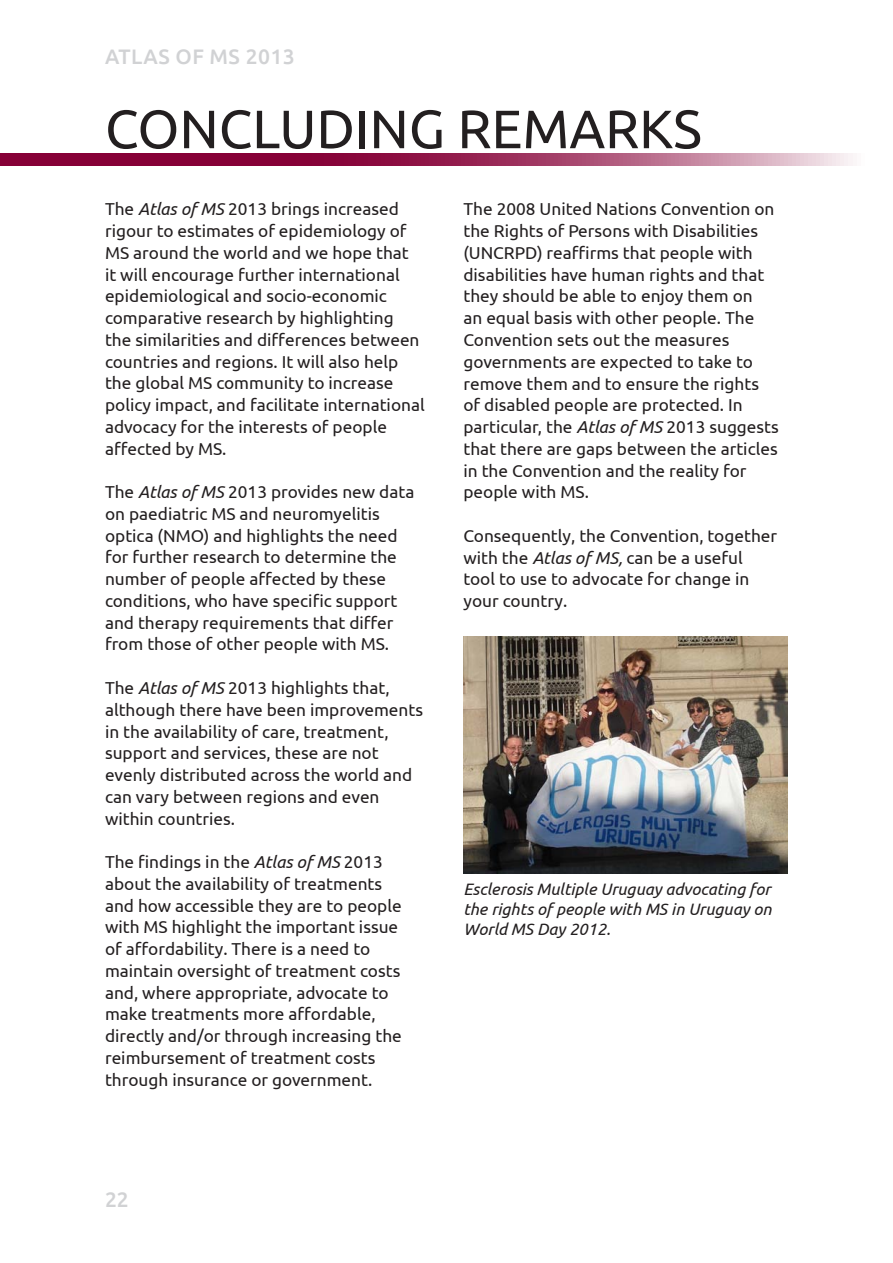
<style>
.page{position:relative;width:893px;height:1263px;background:#fff}
.page>*{position:absolute;margin:0;border:0;box-sizing:border-box;transform-origin:0 0}
.t1{font:54px "Ubuntu";color:#231f20}
.t2{font:500 21px "Ubuntu";letter-spacing:.02em;color:#d1d2d4}
.t3{font:17.25px/21.8px "Ubuntu";color:#231f20}
.t4{font:italic 16.5px/19.8px "Ubuntu";color:#231f20;text-align:justify}
.s1{font-style:italic}
</style>
<div class="page">
<svg style="left:0;top:153px;width:853px;height:13px"></svg>
<img style="left:463px;top:636px;width:325px;height:238px">
<p class="t2" style="left:105px;top:43px;width:191px">ATLAS OF MS 2013</p>
<p class="t1" style="left:105px;top:96px;width:598px">CONCLUDING REMARKS</p>
<p class="t3" style="left:105px;top:198px;width:321px">The <span class="s1">Atlas of MS</span> 2013 brings increased rigour to estimates of epidemiology of MS around the world and we hope that<br>it will encourage further international epidemiological and socio-economic comparative research by highlighting<br>the similarities and differences between countries and regions. It will also help the global MS community to increase policy impact, and facilitate international advocacy for the interests of people affected by MS.</p>
<p class="t3" style="left:105px;top:481px;width:311px">The <span class="s1">Atlas of MS</span> 2013 provides new data on paediatric MS and neuromyelitis optica (NMO) and highlights the need for further research to determine the number of people affected by these conditions, who have specific support and therapy requirements that differ from those of other people with MS.</p>
<p class="t3" style="left:105px;top:676px;width:320px">The <span class="s1">Atlas of MS</span> 2013 highlights that, although there have been improvements in the availability of care, treatment, support and services, these are not evenly distributed across the world and can vary between regions and even within countries.</p>
<p class="t3" style="left:105px;top:850px;width:298px">The findings in the <span class="s1">Atlas of MS</span> 2013 about the availability of treatments and how accessible they are to people with MS highlight the important issue of affordability. There is a need to maintain oversight of treatment costs and, where appropriate, advocate to make treatments more affordable, directly and/or through increasing the reimbursement of treatment costs through insurance or government.</p>
<p class="t3" style="left:463px;top:198px;width:317px">The 2008 United Nations Convention on the Rights of Persons with Disabilities (UNCRPD) reaffirms that people with disabilities have human rights and that they should be able to enjoy them on<br>an equal basis with other people. The Convention sets out the measures governments are expected to take to remove them and to ensure the rights of disabled people are protected. In particular, the <span class="s1">Atlas of MS</span> 2013 suggests that there are gaps between the articles in the Convention and the reality for people with MS.</p>
<p class="t3" style="left:463px;top:524px;width:315px">Consequently, the Convention, together with the <span class="s1">Atlas of MS,</span> can be a useful tool to use to advocate for change in your country.</p>
<p class="t4" style="left:463px;top:879px;width:310px">Esclerosis Multiple Uruguay advocating for the rights of people with MS in Uruguay on World MS Day 2012.</p>
<p class="t2" style="left:105px;top:1186px;width:25px">22</p>
</div>
